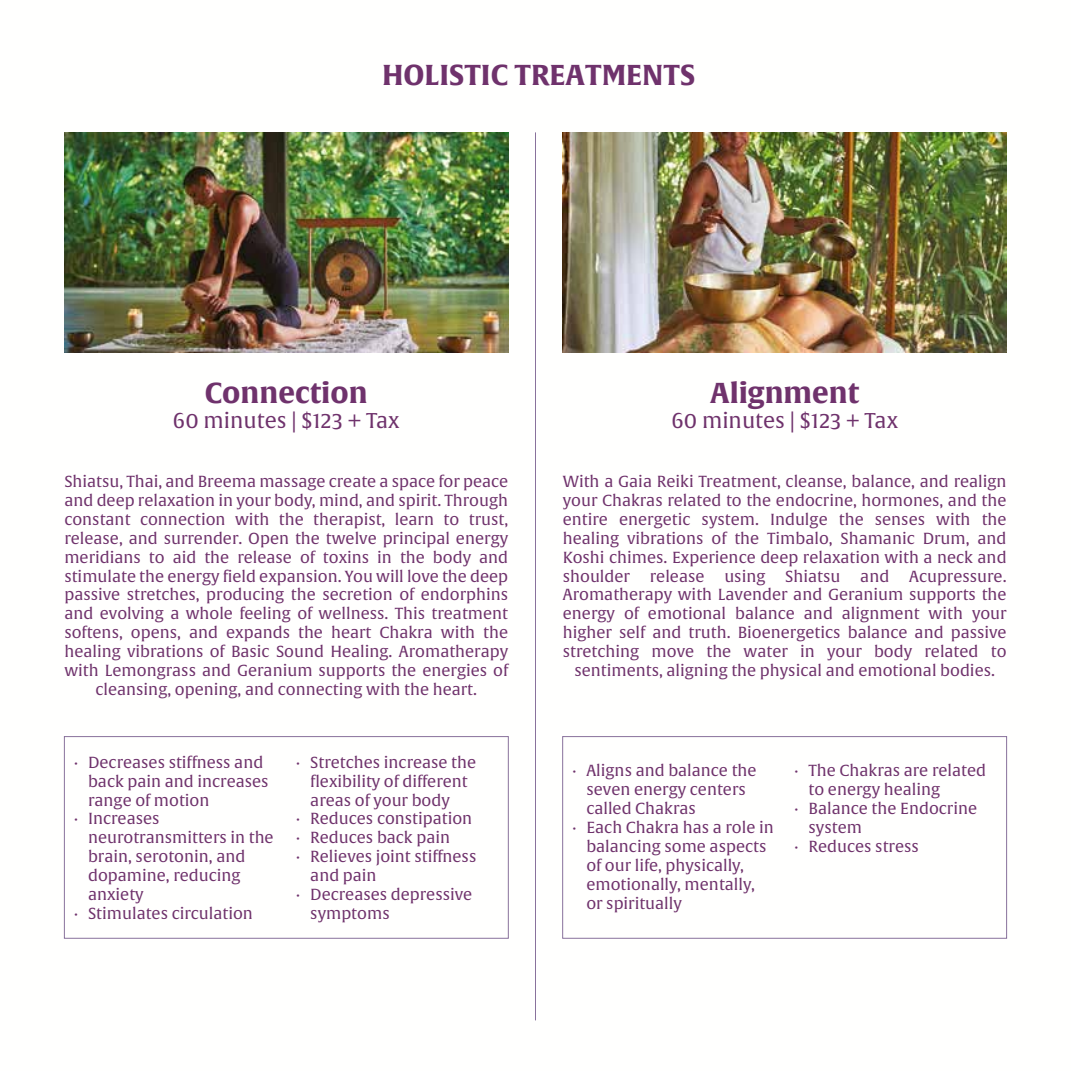
<style>
.page{position:relative;width:1071px;height:1071px;background:#fff}
.page>*{position:absolute;margin:0;border:0;box-sizing:border-box;transform-origin:0 0}
.t1{font:28px "Alverata W07 PE Bold";color:#6f326c}
.t2{font:21px "Alverata";color:#6f326c}
.t3{font:15.75px/18.9px "Alverata";color:#6f326c}
</style>
<div class="page">
<hr style="left:535px;top:132px;width:1px;height:888px;background:#89729c">
<img style="left:64px;top:132px;width:444px;height:221px">
<img style="left:563px;top:132px;width:444px;height:221px">
<div style="left:64px;top:736px;width:445px;height:202px;border:1px solid #89729c"></div>
<div style="left:562px;top:736px;width:445px;height:202px;border:1px solid #89729c"></div>
<h1 class="t1" style="left:382px;top:56px;width:315px">HOLISTIC TREATMENTS</h1>
<h1 class="t1" style="left:205px;top:374px;width:164px">Connection</h1>
<h2 class="t2" style="left:173px;top:408px;width:228px">60 minutes | $123 + Tax</h2>
<p class="t3" style="left:64px;top:472px;width:445px;text-align:center">Shiatsu, Thai, and Breema massage create a space for peace and deep relaxation in your body, mind, and spirit. Through constant connection with the therapist, learn to trust, release, and surrender. Open the twelve principal energy meridians to aid the release of toxins in the body and stimulate the energy field expansion. You will love the deep passive stretches, producing the secretion of endorphins and evolving a whole feeling of wellness. This treatment softens, opens, and expands the heart Chakra with the healing vibrations of Basic Sound Healing. Aromatherapy with Lemongrass and Geranium supports the energies of cleansing, opening, and connecting with the heart.</p>
<p class="t3" style="left:74px;top:753px;width:5px">·</p>
<p class="t3" style="left:74px;top:810px;width:5px">·</p>
<p class="t3" style="left:74px;top:904px;width:5px">·</p>
<p class="t3" style="left:88px;top:753px;width:187px">Decreases stiffness and back pain and increases range of motion<br>Increases neurotransmitters in the brain, serotonin, and dopamine, reducing anxiety<br>Stimulates circulation</p>
<p class="t3" style="left:296px;top:753px;width:5px">·</p>
<p class="t3" style="left:296px;top:810px;width:5px;text-align:justify">· · ·</p>
<p class="t3" style="left:296px;top:885px;width:5px">·</p>
<p class="t3" style="left:310px;top:753px;width:168px">Stretches increase the flexibility of different areas of your body<br>Reduces constipation<br>Reduces back pain<br>Relieves joint stiffness and pain<br>Decreases depressive symptoms</p>
<h1 class="t1" style="left:710px;top:374px;width:151px">Alignment</h1>
<h2 class="t2" style="left:671px;top:408px;width:228px">60 minutes | $123 + Tax</h2>
<p class="t3" style="left:563px;top:472px;width:445px;text-align:justify">With a Gaia Reiki Treatment, cleanse, balance, and realign your Chakras related to the endocrine, hormones, and the entire energetic system. Indulge the senses with the healing vibrations of the Timbalo, Shamanic Drum, and Koshi chimes. Experience deep relaxation with a neck and shoulder</p>
<p class="t3" style="left:650px;top:567px;width:56px">release</p>
<p class="t3" style="left:724px;top:567px;width:43px">using</p>
<p class="t3" style="left:785px;top:567px;width:57px">Shiatsu</p>
<p class="t3" style="left:860px;top:567px;width:31px">and</p>
<p class="t3" style="left:909px;top:567px;width:99px">Acupressure.</p>
<p class="t3" style="left:563px;top:586px;width:445px">Aromatherapy with Lavender and Geranium supports the</p>
<p class="t3" style="left:563px;top:605px;width:445px">energy of emotional balance and alignment with your</p>
<p class="t3" style="left:563px;top:624px;width:445px">higher self and truth. Bioenergetics balance and passive</p>
<p class="t3" style="left:563px;top:643px;width:445px">stretching move the water in your body related to</p>
<p class="t3" style="left:574px;top:661px;width:422px">sentiments, aligning the physical and emotional bodies.</p>
<p class="t3" style="left:572px;top:762px;width:5px">·</p>
<p class="t3" style="left:572px;top:818px;width:5px">·</p>
<p class="t3" style="left:586px;top:762px;width:189px">Aligns and balance the seven energy centers called Chakras<br>Each Chakra has a role in balancing some aspects of our life, physically, emotionally, mentally, or spiritually</p>
<p class="t3" style="left:795px;top:762px;width:5px">·</p>
<p class="t3" style="left:795px;top:799px;width:5px">·</p>
<p class="t3" style="left:795px;top:837px;width:5px">·</p>
<p class="t3" style="left:809px;top:762px;width:179px">The Chakras are related to energy healing<br>Balance the Endocrine system<br>Reduces stress</p>
</div>
